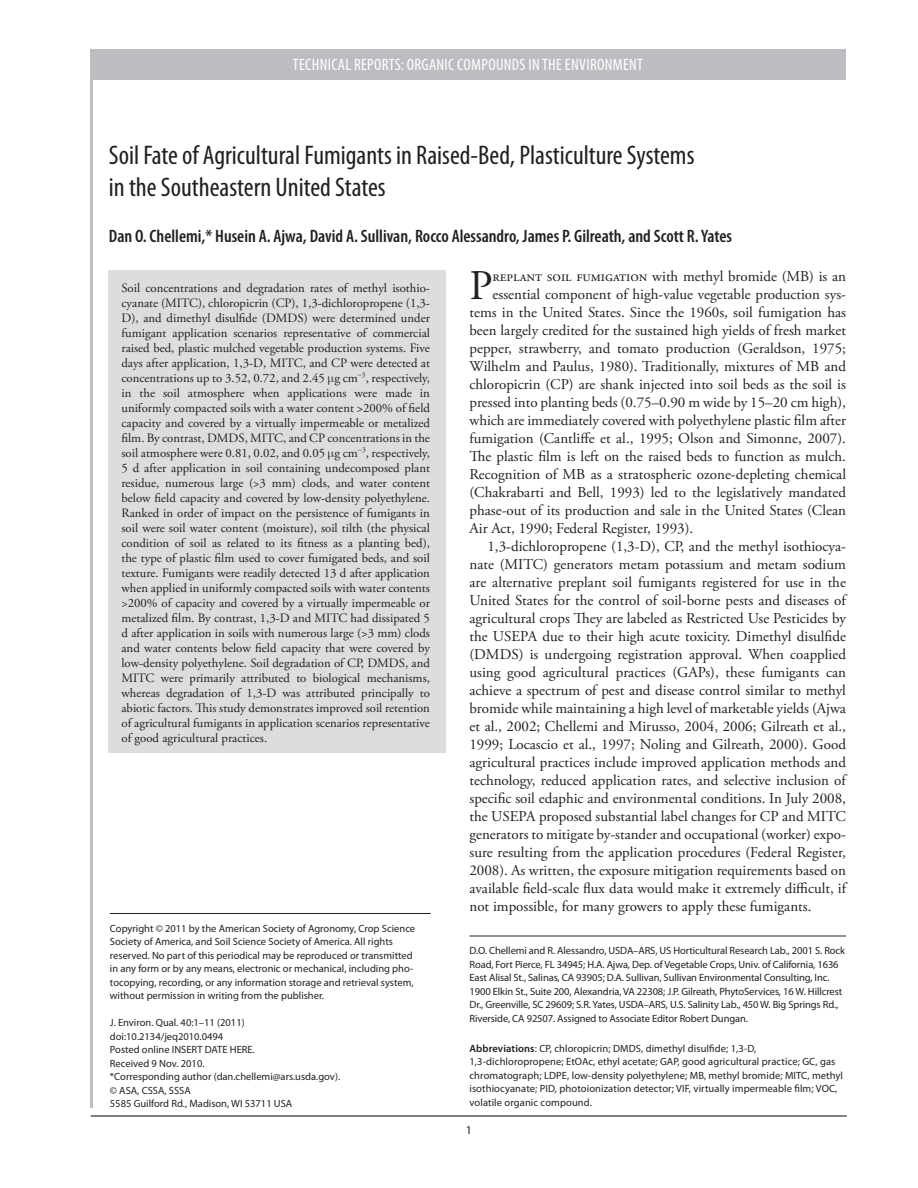
<style>
.page{position:relative;width:918px;height:1188px;background:#fff}
.page>*{position:absolute;margin:0;border:0;box-sizing:border-box;transform-origin:0 0}
.t1{font:42.15px "Adobe Garamond Pro";color:#231f20}
.t2{font:condensed 27px/32.4px "Myriad Pro";color:#231f20}
.t3{font:600 condensed 18px "Myriad Pro";color:#231f20}
.t4{font:condensed 16.5px "Myriad Pro";letter-spacing:.02em;color:#fff}
.t5{font:15px "Adobe Garamond Pro";color:#231f20}
.t6{font:12.75px/15px "Adobe Garamond Pro";color:#231f20;text-align:justify}
.t7{font:12px "Myriad Pro";color:#231f20}
.t8{font:10.5px/13.5px "Myriad Pro";color:#231f20}
.s1{font-weight:600}
</style>
<div class="page">
<hr style="left:90px;top:79px;width:3px;height:1029px;background:#bcbdc0">
<hr style="left:91px;top:1115px;width:756px;height:2px;background:#231f20">
<div style="left:109px;top:270px;width:337px;height:483px;background:#dcdddf"></div>
<div style="left:90px;top:50px;width:756px;height:30px;background:#bcbdc0"></div>
<hr style="left:470px;top:936px;width:376px;height:1px;background:#231f20">
<hr style="left:110px;top:913px;width:321px;height:1px;background:#231f20">
<p class="t4" style="left:293px;top:54px;width:350px">Technical reports: Organic Compounds in the Environment</p>
<h2 class="t2" style="left:109px;top:138px;width:587px">Soil Fate of Agricultural Fumigants in Raised-Bed, Plasticulture Systems in the Southeastern United States</h2>
<p class="t3" style="left:109px;top:225px;width:625px">Dan O. Chellemi,* Husein A. Ajwa, David A. Sullivan, Rocco Alessandro, James P. Gilreath, and Scott R. Yates</p>
<h1 class="t1" style="left:470px;top:261px;width:25px">P</h1>
<p class="t5" style="left:493px;top:268px;width:355px">replant soil fumigation with methyl bromide (MB) is an</p>
<p class="t6" style="left:121px;top:281px;width:310px">Soil concentrations and degradation rates of methyl isothio&shy;cyanate (MITC), chloropicrin (CP), 1,3-dichloropropene (1,3- D), and dimethyl disulfide (DMDS) were determined under fumigant application scenarios representative of commercial raised bed, plastic mulched vegetable production systems. Five days after application, 1,3-D, MITC, and CP were detected at concentrations up to 3.52, 0.72, and 2.45 g cm−<sup>3</sup>, respectively, in the soil atmosphere when applications were made in uniformly compacted soils with a water content &gt;200% of field capacity and covered by a virtually impermeable or metalized film. By contrast, DMDS, MITC, and CP concentrations in the soil atmosphere were 0.81, 0.02, and 0.05 g cm−<sup>3</sup>, respectively, 5 d after application in soil containing undecomposed plant residue, numerous large (&gt;3 mm) clods, and water content below field capacity and covered by low-density polyethylene.<br>Ranked in order of impact on the persistence of fumigants in soil were soil water content (moisture), soil tilth (the physical condition of soil as related to its fitness as a planting bed), the type of plastic film used to cover fumigated beds, and soil texture. Fumigants were readily detected 13 d after application when applied in uniformly compacted soils with water contents &gt;200% of capacity and covered by a virtually impermeable or metalized film. By contrast, 1,3-D and MITC had dissipated 5 d after application in soils with numerous large (&gt;3 mm) clods and water contents below field capacity that were covered by low-density polyethylene. Soil degradation of CP, DMDS, and MITC were primarily attributed to biological mechanisms, whereas degradation of 1,3-D was attributed principally to abiotic factors. This study demonstrates improved soil retention of agricultural fumigants in application scenarios representative of good agricultural practices.</p>
<p class="t5" style="left:493px;top:286px;width:355px">essential component of high-value vegetable production sys-</p>
<p class="t5" style="left:469px;top:304px;width:378px">tems in the United States. Since the 1960s, soil fumigation has</p>
<p class="t5" style="left:469px;top:322px;width:378px">been largely credited for the sustained high yields of fresh market</p>
<p class="t5" style="left:469px;top:340px;width:378px">pepper, strawberry, and tomato production (Geraldson, 1975;</p>
<p class="t5" style="left:469px;top:358px;width:378px">Wilhelm and Paulus, 1980). Traditionally, mixtures of MB and</p>
<p class="t5" style="left:469px;top:376px;width:378px">chloropicrin (CP) are shank injected into soil beds as the soil is</p>
<p class="t5" style="left:469px;top:394px;width:378px">pressed into planting beds (0.75–0.90 m wide by 15–20 cm high),</p>
<p class="t5" style="left:469px;top:412px;width:378px">which are immediately covered with polyethylene plastic film after</p>
<p class="t5" style="left:469px;top:430px;width:378px">fumigation (Cantliffe et al., 1995; Olson and Simonne, 2007).</p>
<p class="t5" style="left:469px;top:448px;width:378px">The plastic film is left on the raised beds to function as mulch.</p>
<p class="t5" style="left:469px;top:466px;width:378px">Recognition of MB as a stratospheric ozone-depleting chemical</p>
<p class="t5" style="left:469px;top:484px;width:378px">(Chakrabarti and Bell, 1993) led to the legislatively mandated</p>
<p class="t5" style="left:469px;top:502px;width:378px">phase-out of its production and sale in the United States (Clean</p>
<p class="t5" style="left:469px;top:520px;width:225px">Air Act, 1990; Federal Register, 1993).</p>
<p class="t5" style="left:487px;top:538px;width:360px">1,3-dichloropropene (1,3-D), CP, and the methyl isothiocya-</p>
<p class="t5" style="left:469px;top:556px;width:378px">nate (MITC) generators metam potassium and metam sodium</p>
<p class="t5" style="left:469px;top:574px;width:378px">are alternative preplant soil fumigants registered for use in the</p>
<p class="t5" style="left:469px;top:592px;width:378px">United States for the control of soil-borne pests and diseases of</p>
<p class="t5" style="left:469px;top:610px;width:378px">agricultural crops They are labeled as Restricted Use Pesticides by</p>
<p class="t5" style="left:469px;top:628px;width:378px">the USEPA due to their high acute toxicity. Dimethyl disulfide</p>
<p class="t5" style="left:469px;top:646px;width:378px">(DMDS) is undergoing registration approval. When coapplied</p>
<p class="t5" style="left:469px;top:664px;width:378px">using good agricultural practices (GAPs), these fumigants can</p>
<p class="t5" style="left:469px;top:682px;width:378px">achieve a spectrum of pest and disease control similar to methyl</p>
<p class="t5" style="left:469px;top:700px;width:378px">bromide while maintaining a high level of marketable yields (Ajwa</p>
<p class="t5" style="left:469px;top:718px;width:378px">et al., 2002; Chellemi and Mirusso, 2004, 2006; Gilreath et al.,</p>
<p class="t5" style="left:469px;top:736px;width:378px">1999; Locascio et al., 1997; Noling and Gilreath, 2000). Good</p>
<p class="t5" style="left:469px;top:754px;width:378px">agricultural practices include improved application methods and</p>
<p class="t5" style="left:469px;top:772px;width:378px">technology, reduced application rates, and selective inclusion of</p>
<p class="t5" style="left:469px;top:790px;width:378px">specific soil edaphic and environmental conditions. In July 2008,</p>
<p class="t5" style="left:469px;top:808px;width:378px">the USEPA proposed substantial label changes for CP and MITC</p>
<p class="t5" style="left:469px;top:826px;width:378px">generators to mitigate by-stander and occupational (worker) expo-</p>
<p class="t5" style="left:469px;top:844px;width:378px">sure resulting from the application procedures (Federal Register,</p>
<p class="t5" style="left:469px;top:862px;width:378px">2008). As written, the exposure mitigation requirements based on</p>
<p class="t5" style="left:469px;top:880px;width:378px">available field-scale flux data would make it extremely difficult, if</p>
<p class="t5" style="left:469px;top:898px;width:343px">not impossible, for many growers to apply these fumigants.</p>
<p class="t8" style="left:110px;top:921px;width:307px">Copyright © 2011 by the American Society of Agronomy, Crop Science Society of America, and Soil Science Society of America. All rights reserved. No part of this periodical may be reproduced or transmitted in any form or by any means, electronic or mechanical, including pho&shy;tocopying, recording, or any information storage and retrieval system, without permission in writing from the publisher.</p>
<p class="t8" style="left:110px;top:1016px;width:232px">J. Environ. Qual. 40:1–11 (2011) doi:10.2134/jeq2010.0494<br>Posted online INSERT DATE HERE.<br>Received 9 Nov. 2010.<br>*Corresponding author (dan.chellemi@ars.usda.gov). © ASA, CSSA, SSSA<br>5585 Guilford Rd., Madison, WI 53711 USA</p>
<p class="t8" style="left:470px;top:944px;width:377px">D.O. Chellemi and R. Alessandro, USDA–ARS, US Horticultural Research Lab., 2001 S. Rock Road, Fort Pierce, FL 34945; H.A. Ajwa, Dep. of Vegetable Crops, Univ. of California, 1636<br>East Alisal St., Salinas, CA 93905; D.A. Sullivan, Sullivan Environmental Consulting, Inc.<br>1900 Elkin St., Suite 200, Alexandria, VA 22308; J.P. Gilreath, PhytoServices, 16 W. Hillcrest Dr., Greenville, SC 29609; S.R. Yates, USDA–ARS, U.S. Salinity Lab., 450 W. Big Springs Rd., Riverside, CA 92507. Assigned to Associate Editor Robert Dungan.</p>
<p class="t8" style="left:470px;top:1041px;width:375px"><span class="s1">Abbreviations</span>: CP, chloropicrin; DMDS, dimethyl disulfide; 1,3-D, 1,3-dichloropropene; EtOAc, ethyl acetate; GAP, good agricultural practice; GC, gas chromatograph; LDPE, low-density polyethylene; MB, methyl bromide; MITC, methyl isothiocyanate; PID, photoionization detector; VIF, virtually impermeable film; VOC, volatile organic compound.</p>
<p class="t7" style="left:466px;top:1123px;width:8px">1</p>
</div>
